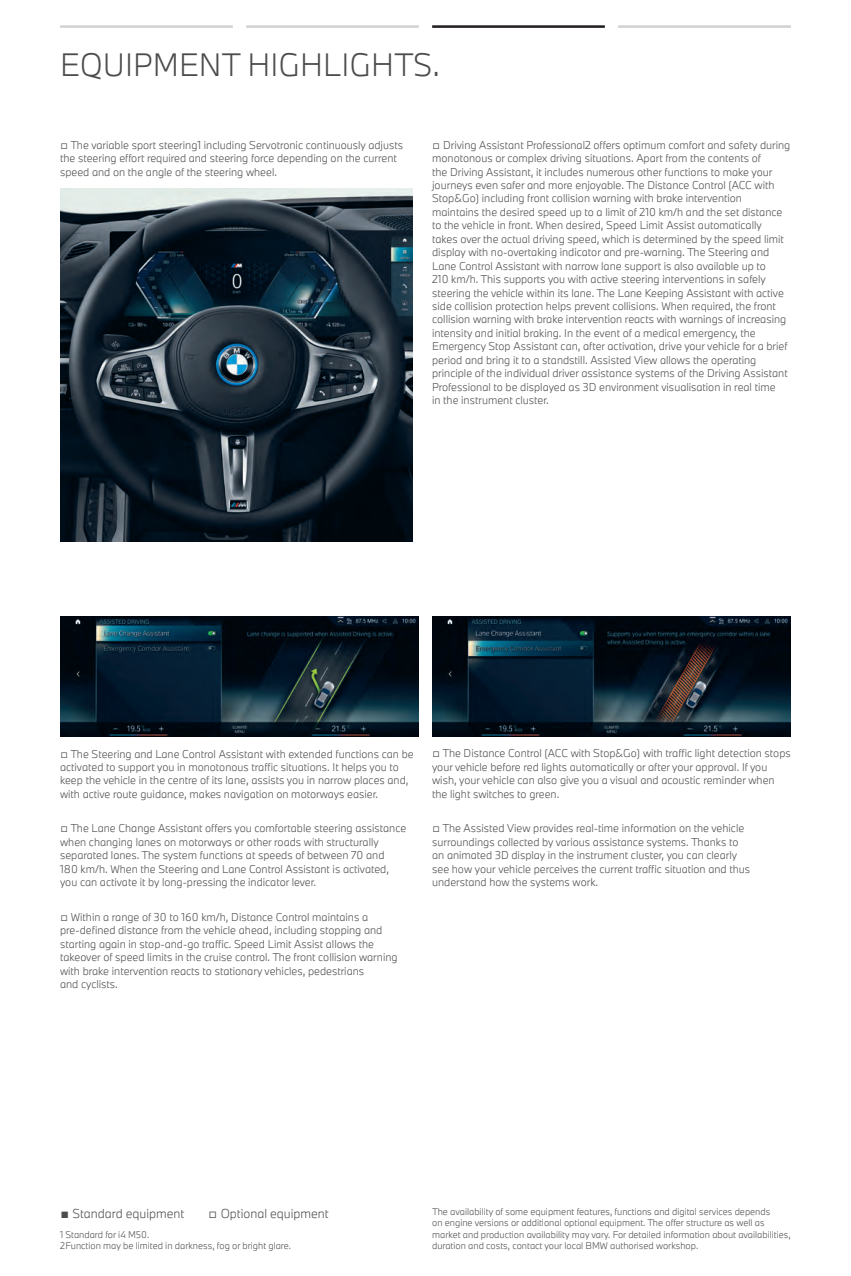
<style>
.page{position:relative;width:851px;height:1276px;background:#fff}
.page>*{position:absolute;margin:0;border:0;box-sizing:border-box;transform-origin:0 0}
.t1{font:300 30px "BMW Type Next";color:#4b4c4d}
.t2{font:300 12px "BMW Type Next";color:#4b4c4d}
.t3{font:300 10.5px/13.5px "BMW Type Next";color:#4b4c4d}
.t4{font:300 9px/11.6px "BMW Type Next";color:#4b4c4d}
</style>
<div class="page">
<hr style="left:60px;top:25px;width:173px;height:3px;background:#d1d2d4">
<hr style="left:246px;top:25px;width:173px;height:3px;background:#d1d2d4">
<hr style="left:432px;top:25px;width:172px;height:3px;background:#231f20">
<hr style="left:618px;top:25px;width:172px;height:3px;background:#d1d2d4">
<img style="left:60px;top:617px;width:359px;height:119px">
<img style="left:432px;top:617px;width:358px;height:119px">
<img style="left:60px;top:189px;width:352px;height:352px">
<h1 class="t1" style="left:60px;top:44px;width:381px">EQUIPMENT HIGHLIGHTS.</h1>
<p class="t3" style="left:60px;top:138px;width:344px">□ The variable sport steering1 including Servotronic continuously adjusts the steering effort required and steering force depending on the current speed and on the angle of the steering wheel.</p>
<p class="t3" style="left:432px;top:138px;width:359px">□ Driving Assistant Professional2 offers optimum comfort and safety during monotonous or complex driving situations. Apart from the contents of<br>the Driving Assistant, it includes numerous other functions to make your journeys even safer and more enjoyable. The Distance Control (ACC with Stop&amp;Go) including front collision warning with brake intervention maintains the desired speed up to a limit of 210 km/h and the set distance to the vehicle in front. When desired, Speed Limit Assist automatically<br>takes over the actual driving speed, which is determined by the speed limit display with no-overtaking indicator and pre-warning. The Steering and Lane Control Assistant with narrow lane support is also available up to<br>210 km/h. This supports you with active steering interventions in safely steering the vehicle within its lane. The Lane Keeping Assistant with active side collision protection helps prevent collisions. When required, the front collision warning with brake intervention reacts with warnings of increasing intensity and initial braking. In the event of a medical emergency, the Emergency Stop Assistant can, after activation, drive your vehicle for a brief period and bring it to a standstill. Assisted View allows the operating principle of the individual driver assistance systems of the Driving Assistant Professional to be displayed as 3D environment visualisation in real time<br>in the instrument cluster.</p>
<p class="t3" style="left:432px;top:746px;width:360px">□ The Distance Control (ACC with Stop&amp;Go) with traffic light detection stops your vehicle before red lights automatically or after your approval. If you wish, your vehicle can also give you a visual and acoustic reminder when the light switches to green.</p>
<p class="t3" style="left:60px;top:747px;width:355px">□ The Steering and Lane Control Assistant with extended functions can be activated to support you in monotonous traffic situations. It helps you to keep the vehicle in the centre of its lane, assists you in narrow places and, with active route guidance, makes navigation on motorways easier.</p>
<p class="t3" style="left:60px;top:821px;width:347px">□ The Lane Change Assistant offers you comfortable steering assistance when changing lanes on motorways or other roads with structurally separated lanes. The system functions at speeds of between 70 and<br>180 km/h. When the Steering and Lane Control Assistant is activated, you can activate it by long-pressing the indicator lever.</p>
<p class="t3" style="left:432px;top:821px;width:319px">□ The Assisted View provides real-time information on the vehicle surroundings collected by various assistance systems. Thanks to an animated 3D display in the instrument cluster, you can clearly see how your vehicle perceives the current traffic situation and thus understand how the systems work.</p>
<p class="t3" style="left:60px;top:910px;width:339px">□ Within a range of 30 to 160 km/h, Distance Control maintains a pre-defined distance from the vehicle ahead, including stopping and starting again in stop-and-go traffic. Speed Limit Assist allows the takeover of speed limits in the cruise control. The front collision warning with brake intervention reacts to stationary vehicles, pedestrians<br>and cyclists.</p>
<p class="t2" style="left:60px;top:1205px;width:126px">■ Standard equipment</p>
<p class="t2" style="left:208px;top:1205px;width:122px">□ Optional equipment</p>
<p class="t4" style="left:60px;top:1228px;width:232px">1 Standard for i4 M50.<br>2Function may be limited in darkness, fog or bright glare.</p>
<p class="t4" style="left:432px;top:1205px;width:360px">The availability of some equipment features, functions and digital services depends<br>on engine versions or additional optional equipment. The offer structure as well as market and production availability may vary. For detailed information about availabilities, duration and costs, contact your local BMW authorised workshop.</p>
</div>
